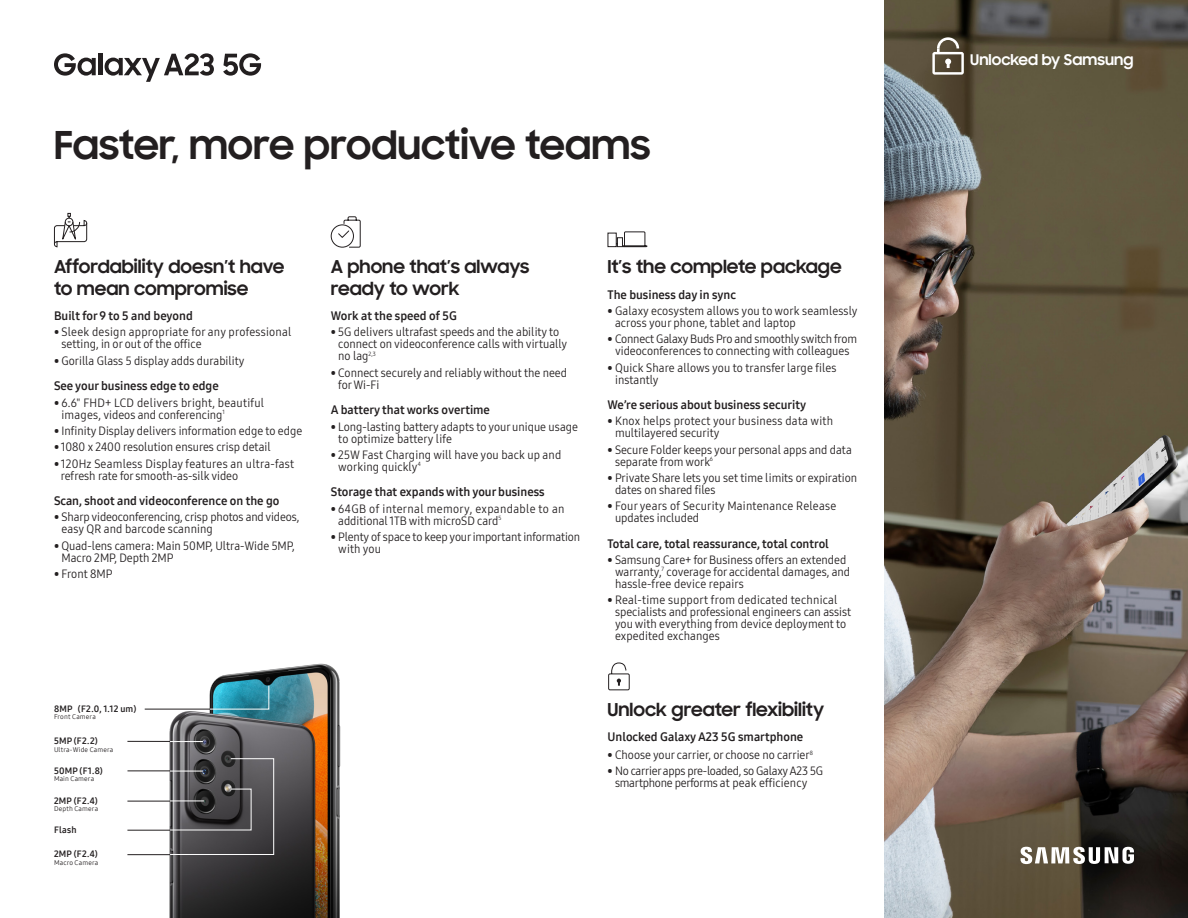
<style>
.page{position:relative;width:1188px;height:918px;background:#fff}
.page>*{position:absolute;margin:0;border:0;box-sizing:border-box;transform-origin:0 0}
.t1{font:700 39px "Samsung Sharp Sans";color:#231f20}
.Bullets{font:700 18px/21.6px "Samsung Sharp Sans";color:#231f20}
.LARGE_SUBHEAD{font:700 14.85px "Samsung Sharp Sans";color:#fff}
.t2{font:12px/12px "Samsung One 400 C";color:#231f20}
.t3{font:12px/12px "Samsung One 400 C";letter-spacing:.02em;color:#231f20}
.t4{font:12px "Samsung One 700";color:#231f20}
.t5{font:12px/12px "Samsung One 400 C";letter-spacing:-.02em;color:#231f20}
.Bullets-2{font:9px "Samsung One 700";letter-spacing:.025em;color:#231f20}
.Bullets-3{font:6.75px "Samsung One 400";letter-spacing:.025em;color:#231f20}
</style>
<div class="page">
<img style="left:884px;top:0;width:304px;height:918px">
<svg style="left:1021px;top:847px;width:113px;height:17px"></svg>
<svg style="left:54px;top:213px;width:34px;height:35px"></svg>
<svg style="left:330px;top:216px;width:31px;height:32px"></svg>
<svg style="left:607px;top:231px;width:41px;height:17px"></svg>
<hr style="left:98px;top:53px;width:4px;height:22px;background:#231f20">
<svg style="left:54px;top:53px;width:42px;height:23px"></svg>
<svg style="left:223px;top:53px;width:38px;height:23px"></svg>
<svg style="left:105px;top:53px;width:109px;height:29px"></svg>
<img style="left:162px;top:663px;width:179px;height:255px">
<hr style="left:127px;top:741px;width:43px;height:1px;background:#231f20">
<hr style="left:170px;top:741px;width:33px;height:1px;background:#fff">
<hr style="left:127px;top:771px;width:43px;height:1px;background:#231f20">
<hr style="left:127px;top:801px;width:43px;height:1px;background:#231f20">
<hr style="left:145px;top:709px;width:65px;height:1px;background:#231f20">
<svg style="left:209px;top:685px;width:61px;height:25px;background:#379ab0"></svg>
<hr style="left:127px;top:830px;width:43px;height:1px;background:#231f20">
<svg style="left:169px;top:758px;width:105px;height:97px;background:#535153"></svg>
<hr style="left:127px;top:854px;width:43px;height:1px;background:#231f20">
<svg style="left:932px;top:37px;width:32px;height:38px"></svg>
<svg style="left:608px;top:662px;width:22px;height:29px"></svg>
<p class="t1" style="left:54px;top:116px;width:598px">Faster, more productive teams</p>
<p class="Bullets" style="left:54px;top:255px;width:232px">Affordability doesn’t have to mean compromise</p>
<p class="t4" style="left:54px;top:308px;width:140px">Built for 9 to 5 and beyond</p>
<p class="t3" style="left:62px;top:326px;width:231px;text-indent:-8px">• Sleek design appropriate for any professional setting, in or out of the office</p>
<p class="t2" style="left:54px;top:354px;width:192px">• Gorilla Glass 5 display adds durability</p>
<p class="t4" style="left:54px;top:378px;width:166px">See your business edge to edge</p>
<p class="t3" style="left:62px;top:396px;width:204px;text-indent:-8px">• 6.6" FHD+ LCD delivers bright, beautiful images, videos and conferencing<sup>1</sup></p>
<p class="t2" style="left:54px;top:425px;width:250px">• Infinity Display delivers information edge to edge</p>
<p class="t2" style="left:54px;top:441px;width:218px">• 1080 x 2400 resolution ensures crisp detail</p>
<p class="t2" style="left:61px;top:457px;width:235px;text-indent:-7px">• 120Hz Seamless Display features an ultra-fast refresh rate for smooth-as-silk video</p>
<p class="t4" style="left:54px;top:493px;width:227px">Scan, shoot and videoconference on the go</p>
<p class="t2" style="left:62px;top:511px;width:239px;text-indent:-8px">• Sharp videoconferencing, crisp photos and videos, easy QR and barcode scanning</p>
<p class="t2" style="left:62px;top:539px;width:235px;text-indent:-8px">• Quad-lens camera: Main 50MP, Ultra-Wide 5MP,<br>Macro 2MP, Depth 2MP</p>
<p class="t2" style="left:54px;top:568px;width:60px">• Front 8MP</p>
<p class="Bullets-2" style="left:54px;top:703px;width:84px">8MP (F2.0, 1.12 um)</p>
<p class="Bullets-3" style="left:54px;top:712px;width:43px">Front Camera</p>
<p class="Bullets-2" style="left:54px;top:735px;width:45px">5MP (F2.2)</p>
<p class="Bullets-3" style="left:54px;top:745px;width:61px">Ultra-Wide Camera</p>
<p class="Bullets-2" style="left:54px;top:765px;width:50px">50MP (F1.8)</p>
<p class="Bullets-3" style="left:54px;top:774px;width:42px">Main Camera</p>
<p class="Bullets-2" style="left:54px;top:794px;width:45px">2MP (F2.4)</p>
<p class="Bullets-3" style="left:54px;top:804px;width:46px">Depth Camera</p>
<p class="Bullets-2" style="left:54px;top:823px;width:24px">Flash</p>
<p class="Bullets-2" style="left:54px;top:848px;width:45px">2MP (F2.4)</p>
<p class="Bullets-3" style="left:54px;top:858px;width:46px">Macro Camera</p>
<p class="Bullets" style="left:331px;top:255px;width:200px">A phone that’s always ready to work</p>
<p class="t4" style="left:331px;top:308px;width:128px">Work at the speed of 5G</p>
<p class="t2" style="left:338px;top:326px;width:230px;text-indent:-8px">• 5G delivers ultrafast speeds and the ability to connect on videoconference calls with virtually no lag<sup>2,3</sup></p>
<p class="t2" style="left:338px;top:366px;width:230px;text-indent:-8px">• Connect securely and reliably without the need for Wi-Fi</p>
<p class="t4" style="left:331px;top:402px;width:161px">A battery that works overtime</p>
<p class="t2" style="left:338px;top:420px;width:241px;text-indent:-8px">• Long-lasting battery adapts to your unique usage to optimize battery life</p>
<p class="t2" style="left:338px;top:449px;width:224px;text-indent:-8px">• 25W Fast Charging will have you back up and working quickly<sup>4</sup></p>
<p class="t4" style="left:331px;top:484px;width:215px">Storage that expands with your business</p>
<p class="t3" style="left:338px;top:502px;width:228px;text-indent:-8px">• 64GB of internal memory, expandable to an additional 1TB with microSD card<sup>5</sup></p>
<p class="t2" style="left:338px;top:531px;width:243px;text-indent:-8px">• Plenty of space to keep your important information with you</p>
<p class="Bullets" style="left:608px;top:255px;width:236px">It’s the complete package</p>
<p class="t4" style="left:608px;top:286px;width:130px">The business day in sync</p>
<p class="t2" style="left:615px;top:305px;width:244px;text-indent:-8px">• Galaxy ecosystem allows you to work seamlessly across your phone, tablet and laptop</p>
<p class="t2" style="left:608px;top:333px;width:251px;text-align:center">• Connect Galaxy Buds Pro and smoothly switch from videoconferences to connecting with colleagues</p>
<p class="t2" style="left:615px;top:361px;width:223px;text-indent:-8px">• Quick Share allows you to transfer large files instantly</p>
<p class="t4" style="left:608px;top:397px;width:200px">We’re serious about business security</p>
<p class="t3" style="left:615px;top:415px;width:220px;text-indent:-8px">• Knox helps protect your business data with multilayered security</p>
<p class="t2" style="left:615px;top:443px;width:238px;text-indent:-8px">• Secure Folder keeps your personal apps and data separate from work<sup>6</sup></p>
<p class="t2" style="left:615px;top:472px;width:244px;text-indent:-8px">• Private Share lets you set time limits or expiration dates on shared files</p>
<p class="t3" style="left:615px;top:500px;width:223px;text-indent:-8px">• Four years of Security Maintenance Release updates included</p>
<p class="t4" style="left:608px;top:536px;width:223px">Total care, total reassurance, total control</p>
<p class="t2" style="left:615px;top:554px;width:237px;text-indent:-8px">• Samsung Care+ for Business offers an extended warranty,<sup>7</sup> coverage for accidental damages, and hassle-free device repairs</p>
<p class="t2" style="left:615px;top:594px;width:238px;text-indent:-8px">• Real-time support from dedicated technical specialists and professional engineers can assist you with everything from device deployment to expedited exchanges</p>
<p class="Bullets" style="left:608px;top:698px;width:218px">Unlock greater flexibility</p>
<p class="t4" style="left:608px;top:729px;width:197px">Unlocked Galaxy A23 5G smartphone</p>
<p class="t2" style="left:608px;top:749px;width:207px">• Choose your carrier, or choose no carrier<sup>8</sup></p>
<p class="t5" style="left:615px;top:764px;width:210px;text-indent:-8px">• No carrier apps pre-loaded, so Galaxy A23 5G smartphone performs at peak efficiency</p>
<p class="LARGE_SUBHEAD" style="left:970px;top:48px;width:165px">Unlocked by Samsung</p>
</div>
